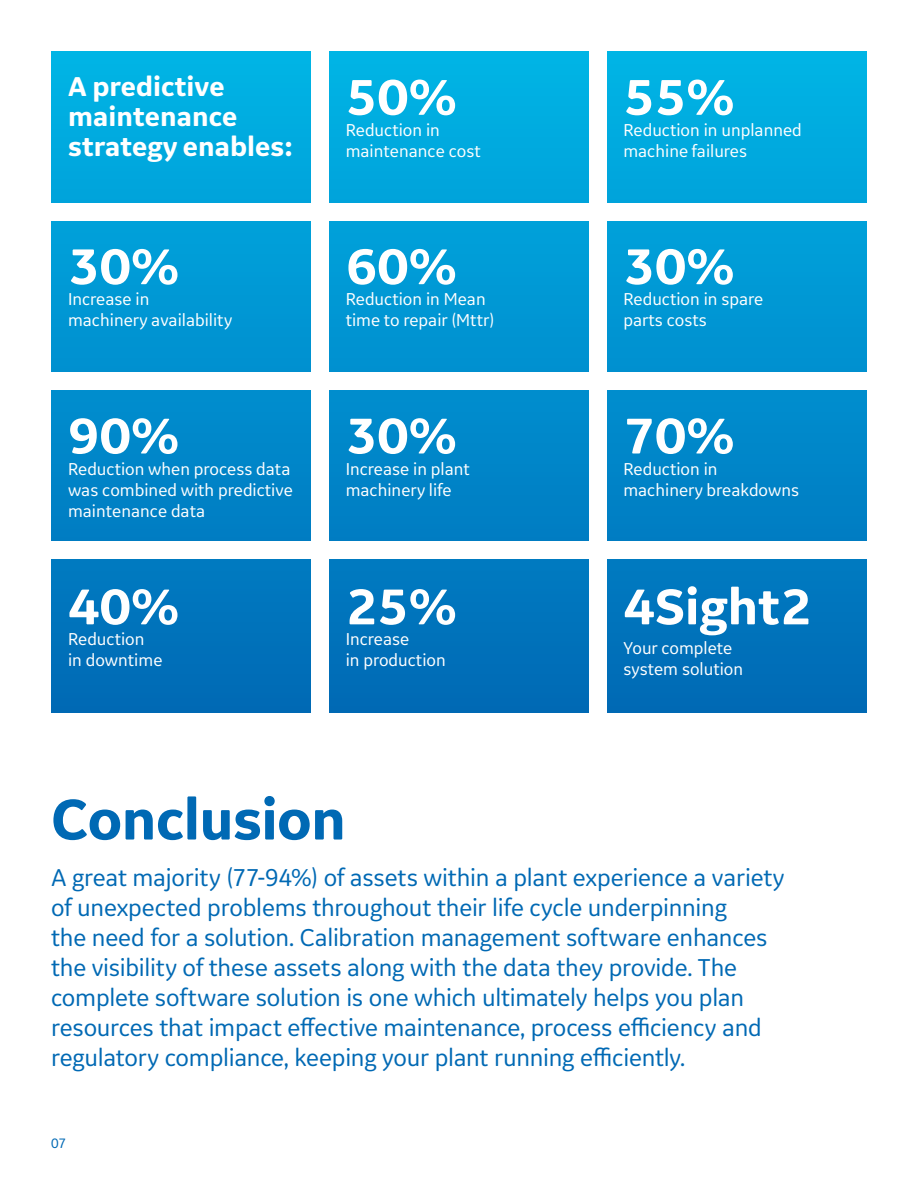
<style>
.page{position:relative;width:918px;height:1188px;background:#fff}
.page>*{position:absolute;margin:0;border:0;box-sizing:border-box;transform-origin:0 0}
.t1{font:700 60px "GE Inspira Sans";letter-spacing:-.01em;color:#0069b4}
.t2{font:700 52.5px "GE Inspira Sans";color:#fff}
.t3{font:700 28.5px/30px "GE Inspira Sans";color:#fff}
.t4{font:25.5px/30px "GE Inspira Sans";letter-spacing:-.01em;color:#0069b4}
.t5{font:18px/21px "GE Inspira Sans";color:#fff}
.t6{font:14.25px "GE Inspira Sans";color:#0069b4}
</style>
<div class="page">
<div style="left:51px;top:51px;width:816px;height:662px;background:linear-gradient(to bottom,#00b5e6,#036ab6)"></div>
<div style="left:312px;top:41px;width:17px;height:689px;background:#fff"></div>
<div style="left:589px;top:41px;width:17px;height:683px;background:#fff"></div>
<div style="left:32px;top:203px;width:857px;height:17px;background:#fff"></div>
<div style="left:32px;top:373px;width:857px;height:17px;background:#fff"></div>
<div style="left:32px;top:542px;width:857px;height:17px;background:#fff"></div>
<p class="t3" style="left:68px;top:71px;width:226px">A predictive maintenance strategy enables:</p>
<p class="t2" style="left:346px;top:65px;width:113px">50%</p>
<p class="t5" style="left:346px;top:119px;width:137px">Reduction in maintenance cost</p>
<p class="t2" style="left:68px;top:234px;width:113px">30%</p>
<p class="t5" style="left:68px;top:288px;width:166px">Increase in machinery availability</p>
<p class="t2" style="left:68px;top:403px;width:113px">90%</p>
<p class="t5" style="left:68px;top:458px;width:226px">Reduction when process data was combined with predictive maintenance data</p>
<p class="t2" style="left:68px;top:574px;width:113px">40%</p>
<p class="t5" style="left:68px;top:628px;width:96px">Reduction in downtime</p>
<p class="t2" style="left:346px;top:234px;width:113px">60%</p>
<p class="t5" style="left:346px;top:288px;width:150px">Reduction in Mean time to repair (Mttr)</p>
<p class="t2" style="left:346px;top:403px;width:113px">30%</p>
<p class="t5" style="left:346px;top:458px;width:126px">Increase in plant machinery life</p>
<p class="t2" style="left:346px;top:574px;width:113px">25%</p>
<p class="t5" style="left:346px;top:628px;width:102px">Increase<br>in production</p>
<p class="t2" style="left:623px;top:65px;width:113px">55%</p>
<p class="t5" style="left:623px;top:119px;width:180px">Reduction in unplanned</p>
<p class="t5" style="left:623px;top:140px;width:125px">machine failures</p>
<p class="t2" style="left:623px;top:234px;width:113px">30%</p>
<p class="t5" style="left:623px;top:288px;width:142px">Reduction in spare parts costs</p>
<p class="t2" style="left:623px;top:403px;width:113px">70%</p>
<p class="t5" style="left:623px;top:458px;width:177px">Reduction in machinery breakdowns</p>
<p class="t2" style="left:623px;top:574px;width:190px">4Sight2</p>
<p class="t5" style="left:623px;top:637px;width:121px">Your complete system solution</p>
<p class="t1" style="left:51px;top:782px;width:297px">Conclusion</p>
<p class="t4" style="left:51px;top:862px;width:735px">A great majority (77-94%) of assets within a plant experience a variety of unexpected problems throughout their life cycle underpinning<br>the need for a solution. Calibration management software enhances the visibility of these assets along with the data they provide. The complete software solution is one which ultimately helps you plan resources that impact effective maintenance, process efficiency and regulatory compliance, keeping your plant running efficiently.</p>
<p class="t6" style="left:51px;top:1134px;width:17px">07</p>
</div>
